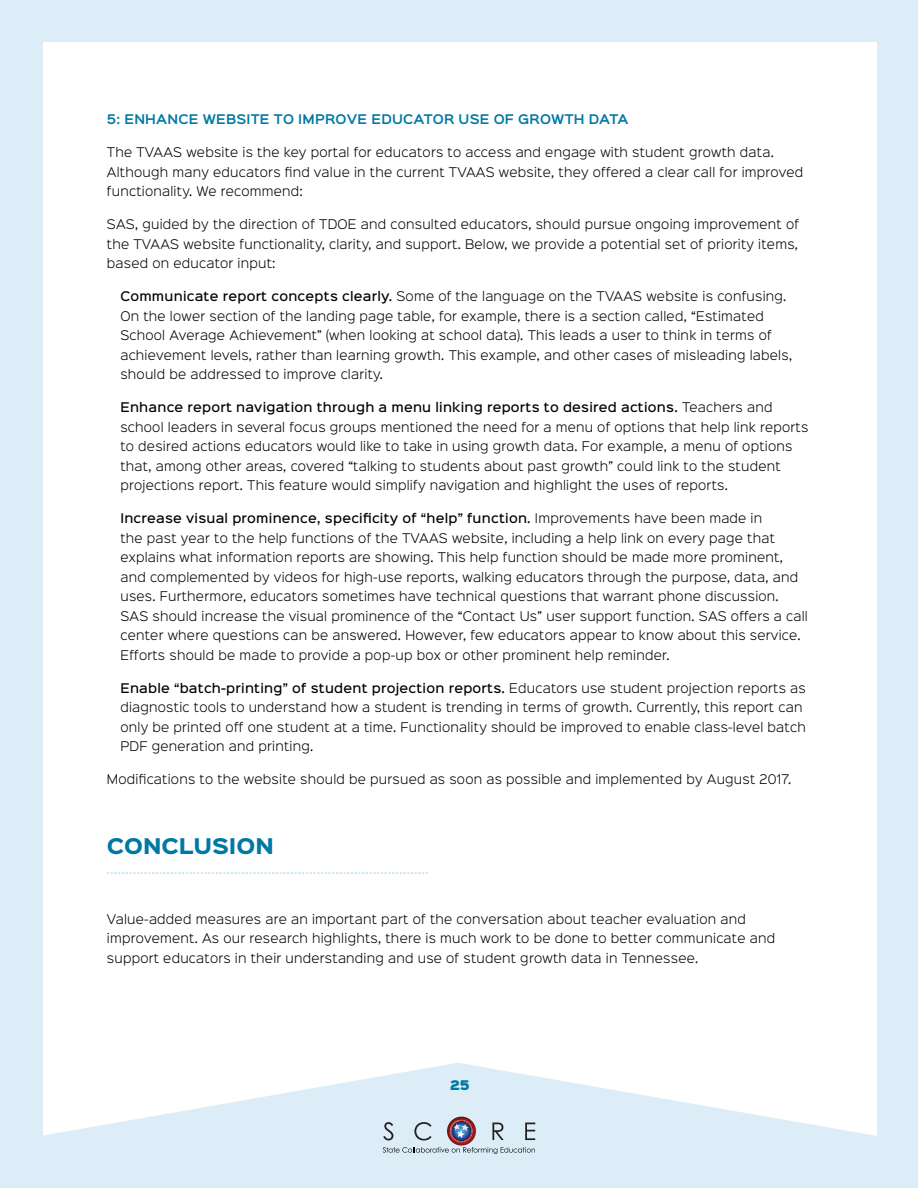
<style>
.page{position:relative;width:918px;height:1188px;background:#fff}
.page>*{position:absolute;margin:0;border:0;box-sizing:border-box;transform-origin:0 0}
.t1{font:900 19.5px "Sinkin Sans 800";color:#0078a4}
.t2{font:300 12px/19.5px "Sinkin Sans 300";letter-spacing:.02em;color:#000}
.t3{font:500 12px "Sinkin Sans 500";letter-spacing:.02em;color:#000}
.t4{font:600 12px "Sinkin Sans 600";letter-spacing:.02em;color:#0078a4}
.t5{font:12px "Sinkin Sans 900 X Black";color:#0078a4}
.s1{font-family:"Sinkin Sans 500";font-weight:500}
.s2{font-family:"Sinkin Sans 300";font-weight:300}
</style>
<div class="page">
<div style="left:0;top:0;width:42px;height:1188px;background:#dcedf7"></div>
<div style="left:0;top:0;width:918px;height:41px;background:#dcedf7"></div>
<div style="left:877px;top:0;width:41px;height:1188px;background:#dcedf7"></div>
<svg style="left:42px;top:1063px;width:835px;height:125px;fill:#dcedf7"></svg>
<svg style="left:383px;top:1117px;width:152px;height:37px;background:#bec7d2"></svg>
<svg style="left:107px;top:873px;width:321px;height:1px"></svg>
<p class="t4" style="left:107px;top:109px;width:523px">5: ENHANCE WEBSITE TO IMPROVE EDUCATOR USE OF GROWTH DATA</p>
<p class="t2" style="left:107px;top:142px;width:698px">The TVAAS website is the key portal for educators to access and engage with student growth data.<br>Although many educators find value in the current TVAAS website, they offered a clear call for improved functionality. We recommend:</p>
<p class="t2" style="left:107px;top:214px;width:694px;text-align:justify">SAS, guided by the direction of TDOE and consulted educators, should pursue ongoing improvement of the TVAAS website functionality, clarity, and support. Below, we provide a potential set of priority items, based on educator input:</p>
<p class="t2" style="left:120px;top:286px;width:673px"><span class="s1">Communicate report concepts clearly.</span> Some of the language on the TVAAS website is confusing.<br>On the lower section of the landing page table, for example, there is a section called, “Estimated School Average Achievement” (when looking at school data). This leads a user to think in terms of achievement levels, rather than learning growth. This example, and other cases of misleading labels, should be addressed to improve clarity.</p>
<p class="t3" style="left:120px;top:397px;width:654px">Enhance report navigation through a menu linking reports to desired actions. <span class="s2">Teachers and</span></p>
<p class="t2" style="left:120px;top:416px;width:689px">school leaders in several focus groups mentioned the need for a menu of options that help link reports to desired actions educators would like to take in using growth data. For example, a menu of options that, among other areas, covered “talking to students about past growth” could link to the student projections report. This feature would simplify navigation and highlight the uses of reports.</p>
<p class="t3" style="left:120px;top:508px;width:643px">Increase visual prominence, specificity of “help” function. <span class="s2">Improvements have been made in</span></p>
<p class="t2" style="left:120px;top:527px;width:689px">the past year to the help functions of the TVAAS website, including a help link on every page that explains what information reports are showing. This help function should be made more prominent, and complemented by videos for high-use reports, walking educators through the purpose, data, and uses. Furthermore, educators sometimes have technical questions that warrant phone discussion.<br>SAS should increase the visual prominence of the “Contact Us” user support function. SAS offers a call center where questions can be answered. However, few educators appear to know about this service.<br>Efforts should be made to provide a pop-up box or other prominent help reminder.</p>
<p class="t3" style="left:120px;top:677px;width:687px">Enable “batch-printing” of student projection reports. <span class="s2">Educators use student projection reports as</span></p>
<p class="t2" style="left:120px;top:697px;width:687px">diagnostic tools to understand how a student is trending in terms of growth. Currently, this report can only be printed off one student at a time. Functionality should be improved to enable class-level batch<br>PDF generation and printing.</p>
<p class="t2" style="left:107px;top:769px;width:686px">Modifications to the website should be pursued as soon as possible and implemented by August 2017.</p>
<h1 class="t1" style="left:107px;top:836px;width:168px">CONCLUSION</h1>
<p class="t2" style="left:107px;top:908px;width:670px">Value-added measures are an important part of the conversation about teacher evaluation and improvement. As our research highlights, there is much work to be done to better communicate and support educators in their understanding and use of student growth data in Tennessee.</p>
<p class="t5" style="left:450px;top:1079px;width:21px">25</p>
</div>
